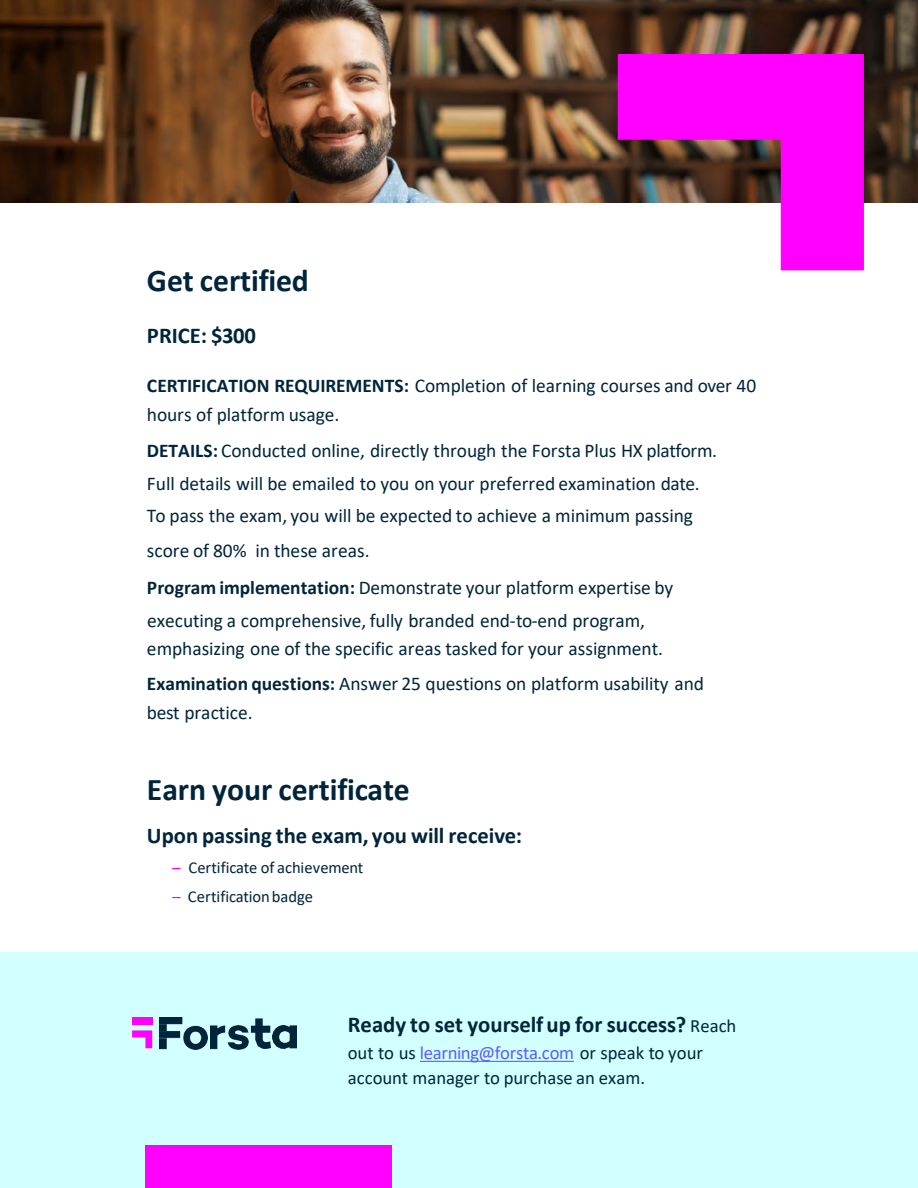
<style>
.page{position:relative;width:918px;height:1188px;background:#fff}
.page>*{position:absolute;margin:0;border:0;box-sizing:border-box;transform-origin:0 0}
.t1{font:700 31.65px "Calibri";letter-spacing:-.005em;color:#00253b}
.t2{font:700 22.65px "Calibri";color:#00253b}
.t3{font:19.5px/28.8px "Calibri";letter-spacing:-.005em;color:#00253b}
.t4{font:18.75px/25.2px "Calibri";letter-spacing:-.005em;color:#00253b}
.t5{font:16.5px "Calibri";letter-spacing:-.005em;color:#00253b}
.s1{font-weight:700}
.s2{color:#f0f}
.s3{font-weight:400;font-size:18.75px}
.s4{color:#5c5cff}
</style>
<div class="page">
<div style="left:0;top:953px;width:918px;height:235px;background:#d2ffff"></div>
<svg style="left:132px;top:1030px;width:20px;height:18px"></svg>
<div style="left:132px;top:1017px;width:20px;height:7px;background:#f0f"></div>
<img style="left:159px;top:1017px;width:48px;height:32px">
<img style="left:273px;top:1025px;width:24px;height:24px">
<svg style="left:251px;top:1018px;width:20px;height:31px"></svg>
<img style="left:210px;top:1025px;width:38px;height:24px">
<svg style="left:420px;top:1061px;width:154px;height:1px"></svg>
<img style="left:0;top:0;width:918px;height:203px">
<svg style="left:618px;top:54px;width:246px;height:216px;fill:#f0f"></svg>
<div style="left:145px;top:1146px;width:247px;height:42px;background:#f0f"></div>
<p class="t1" style="left:147px;top:258px;width:164px">Get certified</p>
<p class="t2" style="left:147px;top:319px;width:111px">PRICE: $300</p>
<p class="t3" style="left:147px;top:371px;width:611px"><span class="s1">CERTIFICATION REQUIREMENTS:</span> Completion of learning courses and over 40 hours of platform usage.</p>
<p class="t3" style="left:147px;top:435px;width:572px"><span class="s1">DETAILS:</span> Conducted online, directly through the Forsta Plus HX platform.</p>
<p class="t3" style="left:147px;top:468px;width:554px">Full details will be emailed to you on your preferred examination date.</p>
<p class="t3" style="left:147px;top:498px;width:547px;line-height:34.5px">To pass the exam, you will be expected to achieve a minimum passing score of 80% in these areas.</p>
<p class="t3" style="left:147px;top:573px;width:528px"><span class="s1">Program implementation:</span> Demonstrate your platform expertise by</p>
<p class="t3" style="left:147px;top:606px;width:518px">executing a comprehensive, fully branded end-to-end program, emphasizing one of the specific areas tasked for your assignment.</p>
<p class="t3" style="left:147px;top:668px;width:559px"><span class="s1">Examination questions:</span> Answer 25 questions on platform usability and best practice.</p>
<p class="t1" style="left:147px;top:767px;width:264px">Earn your certificate</p>
<p class="t2" style="left:147px;top:820px;width:377px">Upon passing the exam, you will receive:</p>
<p class="t5" style="left:172px;top:856px;width:192px"><span class="s2">–</span> Certificate of achievement</p>
<p class="t5" style="left:172px;top:885px;width:142px"><span class="s2">–</span> Certification badge</p>
<p class="t2" style="left:348px;top:1008px;width:390px">Ready to set yourself up for success? <span class="s3">Reach</span></p>
<p class="t4" style="left:348px;top:1039px;width:357px">out to us <span class="s4">learning@forsta.com</span> or speak to your account manager to purchase an exam.</p>
</div>
